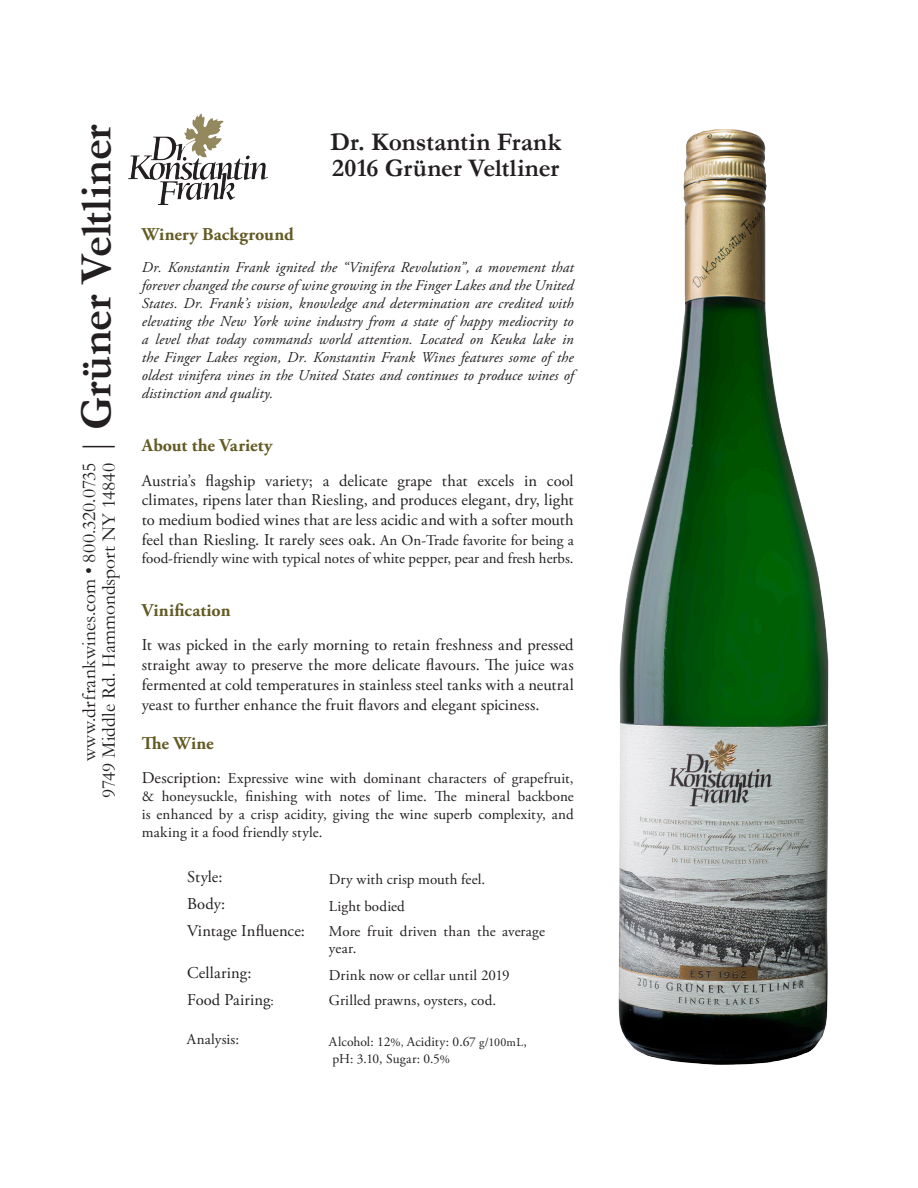
<style>
.page{position:relative;width:918px;height:1188px;background:#fff}
.page>*{position:absolute;margin:0;border:0;box-sizing:border-box;transform-origin:0 0}
.t1{font:700 45px "Garamond";color:#231f20}
.t2{font:700 25.5px/25.5px "Garamond";letter-spacing:.005em;color:#231f20}
.t3{font:19.5px/19.5px "Garamond";color:#231f20;text-align:right}
.t4{font:700 18px "Adobe Garamond Pro";letter-spacing:.01em;color:#635a24}
.t5{font:16.5px/19.8px "Adobe Garamond Pro";letter-spacing:.005em;color:#231f20;text-align:justify}
.t6{font:italic 15px/18px "Adobe Garamond Pro";letter-spacing:.01em;color:#231f20;text-align:justify}
.t7{font:15px/18px "Adobe Garamond Pro";color:#231f20;text-align:justify}
.t8{font:13.5px "Adobe Garamond Pro";color:#231f20}
.s1{font-size:15px}
.s2{font-size:16.5px}
.s3{font-size:13.5px}
.s4{font-size:12px}
</style>
<div class="page">
<hr style="left:82px;top:446px;width:33px;height:1px;background:#231f20">
<img style="left:128px;top:113px;width:140px;height:91px">
<img style="left:618px;top:129px;width:211px;height:936px">
<p class="t1" style="left:66px;top:430px;width:308px;rotate:-90deg">Grüner Veltliner</p>
<p class="t3" style="left:79px;top:798px;width:336px;rotate:-90deg">www.drfrankwines.com • 800.320.0735<br>9749 Middle Rd. Hammondsport NY 14840</p>
<p class="t2" style="left:330px;top:129px;width:233px">Dr. Konstantin Frank<br>2016 Grüner Veltliner</p>
<p class="t4" style="left:142px;top:224px;width:154px">Winery Background</p>
<p class="t6" style="left:142px;top:259px;width:434px">Dr. Konstantin Frank ignited the “Vinifera Revolution”, a movement that forever changed the course of wine growing in the Finger Lakes and the United States. Dr. Frank’s vision, knowledge and determination are credited with elevating the New York wine industry from a state of happy mediocrity to a level that today commands world attention. Located on Keuka lake in the Finger Lakes region, Dr. Konstantin Frank Wines features some of the oldest vinifera vines in the United States and continues to produce wines of distinction and quality.</p>
<p class="t4" style="left:142px;top:435px;width:133px">About the Variety</p>
<p class="t5" style="left:142px;top:471px;width:434px">Austria’s flagship variety; a delicate grape that excels in cool climates, ripens later than Riesling, and produces elegant, dry, light to medium bodied wines that are less acidic and with a softer mouth feel than Riesling. It rarely sees oak. <span class="s1">An On-Trade favorite for being a</span></p>
<p class="t7" style="left:142px;top:550px;width:433px">food-friendly wine with typical notes of white pepper, pear and fresh herbs.</p>
<p class="t4" style="left:142px;top:600px;width:90px">Vinification</p>
<p class="t5" style="left:142px;top:636px;width:434px">It was picked in the early morning to retain freshness and pressed straight away to preserve the more delicate flavours. The juice was fermented at cold temperatures in stainless steel tanks with a neutral yeast to further enhance the fruit flavors and elegant spiciness.</p>
<p class="t4" style="left:142px;top:733px;width:73px">The Wine</p>
<p class="t7" style="left:142px;top:770px;width:434px"><span class="s2">Description:</span> Expressive wine with dominant characters of grapefruit, &amp; honeysuckle, finishing with notes of lime. The mineral backbone is enhanced by a crisp acidity, giving the wine superb complexity, and making it a food friendly style.</p>
<p class="t5" style="left:187px;top:868px;width:37px">Style:</p>
<p class="t5" style="left:187px;top:895px;width:40px">Body:</p>
<p class="t5" style="left:187px;top:922px;width:119px">Vintage Influence:</p>
<p class="t5" style="left:187px;top:963px;width:66px">Cellaring:</p>
<p class="t5" style="left:187px;top:990px;width:88px">Food Pairing<span class="s3">:</span></p>
<p class="t7" style="left:187px;top:1031px;width:54px">Analysis:</p>
<p class="t7" style="left:329px;top:870px;width:158px">Dry with crisp mouth feel.</p>
<p class="t7" style="left:329px;top:897px;width:77px">Light bodied</p>
<p class="t7" style="left:329px;top:924px;width:218px;line-height:16.5px">More fruit driven than the average year.</p>
<p class="t7" style="left:329px;top:966px;width:182px">Drink now or cellar until 2019</p>
<p class="t7" style="left:329px;top:992px;width:169px">Grilled prawns, oysters, cod.</p>
<p class="t8" style="left:329px;top:1034px;width:199px">Alcohol: 12<span class="s4">%,</span> Acidity: 0.67 <span class="s4">g/100mL</span>,</p>
<p class="t8" style="left:332px;top:1050px;width:119px">pH: 3.10, Sugar: 0.5<span class="s4">%</span></p>
</div>
